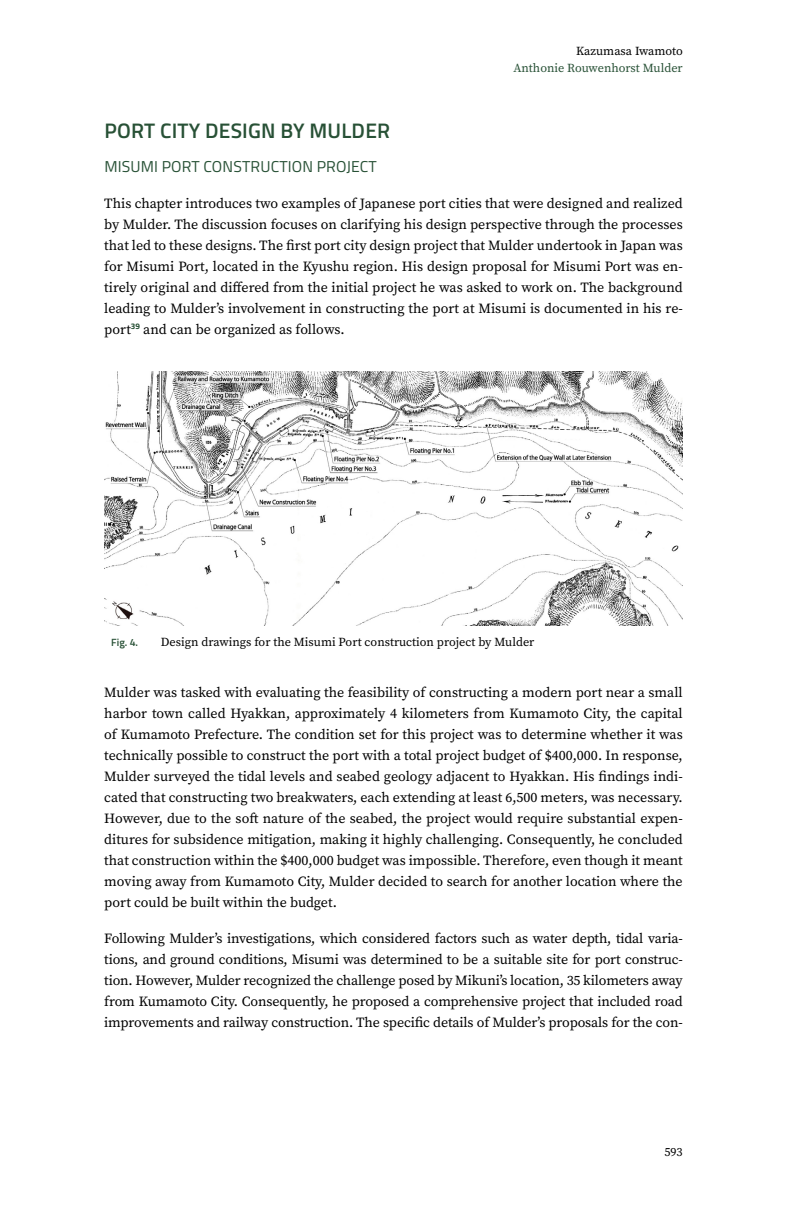
<style>
.page{position:relative;width:797px;height:1206px;background:#fff}
.page>*{position:absolute;margin:0;border:0;box-sizing:border-box;transform-origin:0 0}
.t1{font:600 21px "Titillium Web";letter-spacing:.01em;color:#285136}
.t2{font:15.75px "Titillium Web";letter-spacing:.01em;color:#285136}
.t3{font:14px/21px "Source Serif Pro";color:#000;text-align:justify}
.t4{font:12.25px "Source Serif Pro";color:#000}
.t5{font:12.25px "Source Serif Pro";color:#285136}
.t6{font:600 10.5px "Titillium Web";color:#285136}
</style>
<div class="page">
<img style="left:104px;top:371px;width:578px;height:254px">
<p class="t4" style="left:576px;top:43px;width:108px">Kazumasa Iwamoto</p>
<p class="t5" style="left:513px;top:60px;width:171px">Anthonie Rouwenhorst Mulder</p>
<h1 class="t1" style="left:104px;top:115px;width:287px">PORT CITY DESIGN BY MULDER</h1>
<p class="t2" style="left:104px;top:155px;width:274px">MISUMI PORT CONSTRUCTION PROJECT</p>
<p class="t3" style="left:104px;top:192px;width:579px">This chapter introduces two examples of Japanese port cities that were designed and realized by Mulder. The discussion focuses on clarifying his design perspective through the processes that led to these designs. The first port city design project that Mulder undertook in Japan was for Misumi Port, located in the Kyushu region. His design proposal for Misumi Port was en&shy;tirely original and differed from the initial project he was asked to work on. The background leading to Mulder’s involvement in constructing the port at Misumi is documented in his re&shy;port<sup>39</sup> and can be organized as follows.</p>
<p class="t6" style="left:111px;top:634px;width:28px">Fig. 4.</p>
<p class="t4" style="left:161px;top:633px;width:375px">Design drawings for the Misumi Port construction project by Mulder</p>
<p class="t3" style="left:104px;top:681px;width:579px">Mulder was tasked with evaluating the feasibility of constructing a modern port near a small harbor town called Hyakkan, approximately 4 kilometers from Kumamoto City, the capital of Kumamoto Prefecture. The condition set for this project was to determine whether it was technically possible to construct the port with a total project budget of $400,000. In response, Mulder surveyed the tidal levels and seabed geology adjacent to Hyakkan. His findings indi&shy;cated that constructing two breakwaters, each extending at least 6,500 meters, was necessary.<br>However, due to the soft nature of the seabed, the project would require substantial expen&shy;ditures for subsidence mitigation, making it highly challenging. Consequently, he concluded that construction within the $400,000 budget was impossible. Therefore, even though it meant moving away from Kumamoto City, Mulder decided to search for another location where the port could be built within the budget.</p>
<p class="t3" style="left:104px;top:927px;width:579px">Following Mulder’s investigations, which considered factors such as water depth, tidal varia&shy;tions, and ground conditions, Misumi was determined to be a suitable site for port construc&shy;tion. However, Mulder recognized the challenge posed by Mikuni’s location, 35 kilometers away from Kumamoto City. Consequently, he proposed a comprehensive project that included road improvements and railway construction. The specific details of Mulder’s proposals for the con-</p>
<p class="t4" style="left:664px;top:1143px;width:20px">593</p>
</div>
